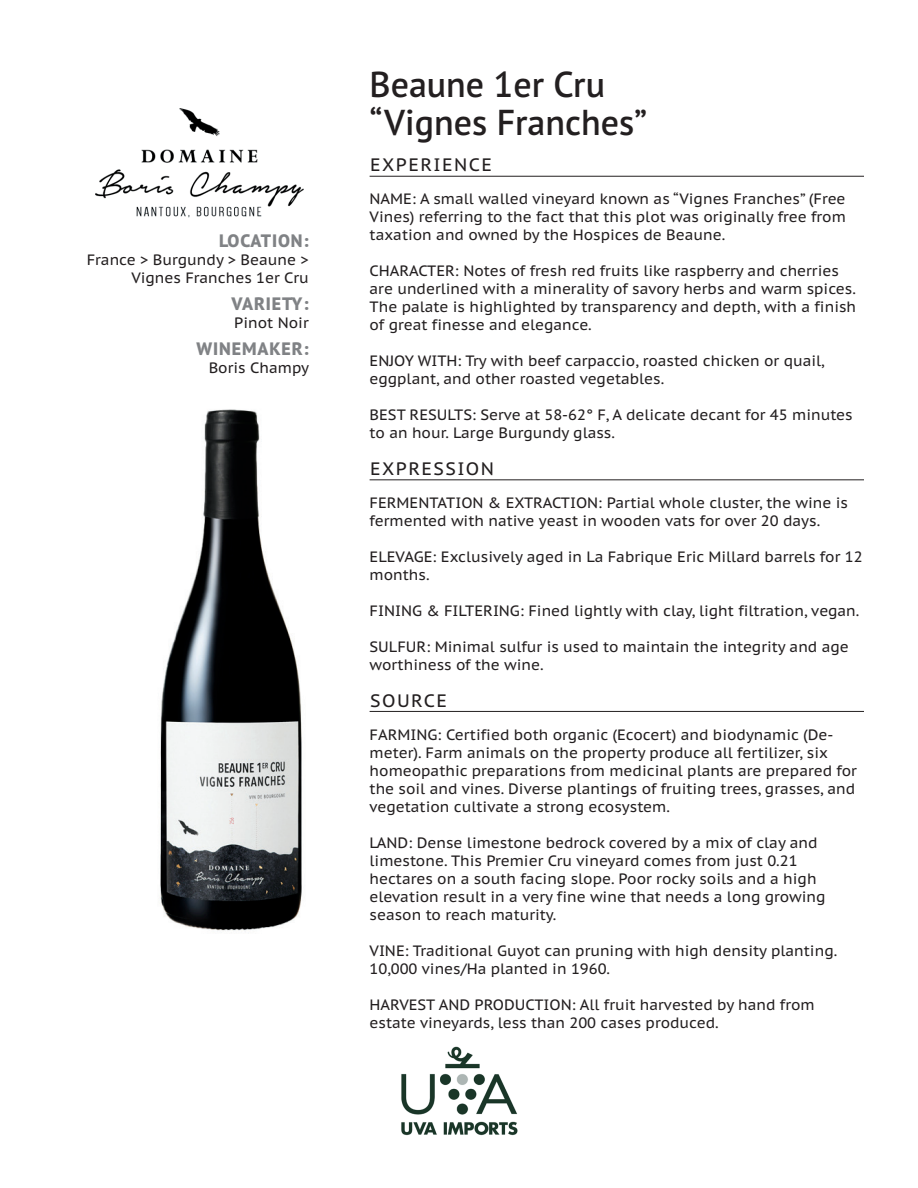
<style>
.page{position:relative;width:918px;height:1188px;background:#fff}
.page>*{position:absolute;margin:0;border:0;box-sizing:border-box;transform-origin:0 0}
.Wine_Name{font:600 36px "PT Sans Pro";color:#231f20}
.Location_Variety{font:800 18px "PT Sans Pro";letter-spacing:.05em;color:#808285}
.Section_Heder{font:18px "PT Sans Pro Caption";letter-spacing:.08em;color:#231f20}
.Category{font:15px/18px "PT Sans Pro Caption";color:#231f20}
.Location_Variety-2{font:15px "PT Sans Pro Caption";color:#231f20}
</style>
<div class="page">
<hr style="left:370px;top:176px;width:494px;height:1px;background:#231f20">
<hr style="left:370px;top:479px;width:494px;height:1px;background:#231f20">
<hr style="left:370px;top:711px;width:494px;height:1px;background:#231f20">
<img style="left:160px;top:409px;width:142px;height:522px">
<img style="left:401px;top:1046px;width:117px;height:90px">
<img style="left:95px;top:108px;width:209px;height:110px">
<p class="Location_Variety" style="left:219px;top:229px;width:91px">LOCATION:</p>
<p class="Category" style="left:87px;top:251px;width:223px;text-align:right">France &gt; Burgundy &gt; Beaune &gt;<br>Vignes Franches 1er Cru</p>
<p class="Location_Variety" style="left:232px;top:292px;width:79px">VARIETY:</p>
<p class="Location_Variety-2" style="left:234px;top:313px;width:76px">Pinot Noir</p>
<p class="Location_Variety" style="left:197px;top:337px;width:114px">WINEMAKER:</p>
<p class="Category" style="left:209px;top:359px;width:102px">Boris Champy</p>
<p class="Wine_Name" style="left:370px;top:61px;width:237px">Beaune 1er Cru</p>
<p class="Wine_Name" style="left:370px;top:99px;width:279px">“Vignes Franches”</p>
<p class="Section_Heder" style="left:370px;top:153px;width:123px">EXPERIENCE</p>
<p class="Category" style="left:370px;top:190px;width:478px;text-align:justify">NAME: A small walled vineyard known as “Vignes Franches” (Free Vines) referring to the fact that this plot was originally free from taxation and owned by the Hospices de Beaune.</p>
<p class="Category" style="left:370px;top:262px;width:488px">CHARACTER: Notes of fresh red fruits like raspberry and cherries are underlined with a minerality of savory herbs and warm spices.<br>The palate is highlighted by transparency and depth, with a finish of great finesse and elegance.</p>
<p class="Category" style="left:370px;top:352px;width:457px">ENJOY WITH: Try with beef carpaccio, roasted chicken or quail,</p>
<p class="Category" style="left:370px;top:370px;width:296px">eggplant, and other roasted vegetables.</p>
<p class="Category" style="left:370px;top:406px;width:485px">BEST RESULTS: Serve at 58-62° F, A delicate decant for 45 minutes to an hour. Large Burgundy glass.</p>
<p class="Section_Heder" style="left:370px;top:457px;width:125px">EXPRESSION</p>
<p class="Category" style="left:370px;top:493px;width:480px">FERMENTATION &amp; EXTRACTION: Partial whole cluster, the wine is fermented with native yeast in wooden vats for over 20 days.</p>
<p class="Category" style="left:370px;top:547px;width:495px">ELEVAGE: Exclusively aged in La Fabrique Eric Millard barrels for 12 months.</p>
<p class="Category" style="left:370px;top:601px;width:491px">FINING &amp; FILTERING: Fined lightly with clay, light filtration, vegan.</p>
<p class="Category" style="left:370px;top:637px;width:481px">SULFUR: Minimal sulfur is used to maintain the integrity and age worthiness of the wine.</p>
<p class="Section_Heder" style="left:370px;top:689px;width:78px">SOURCE</p>
<p class="Category" style="left:370px;top:725px;width:489px">FARMING: Certified both organic (Ecocert) and biodynamic (De&shy;meter). Farm animals on the property produce all fertilizer, six homeopathic preparations from medicinal plants are prepared for the soil and vines. Diverse plantings of fruiting trees, grasses, and vegetation cultivate a strong ecosystem.</p>
<p class="Category" style="left:370px;top:833px;width:450px">LAND: Dense limestone bedrock covered by a mix of clay and</p>
<p class="Category" style="left:370px;top:851px;width:430px">limestone. This Premier Cru vineyard comes from just 0.21</p>
<p class="Category" style="left:370px;top:869px;width:449px">hectares on a south facing slope. Poor rocky soils and a high</p>
<p class="Category" style="left:370px;top:887px;width:458px">elevation result in a very fine wine that needs a long growing</p>
<p class="Category" style="left:370px;top:905px;width:188px">season to reach maturity.</p>
<p class="Category" style="left:370px;top:941px;width:469px">VINE: Traditional Guyot can pruning with high density planting.<br>10,000 vines/Ha planted in 1960.</p>
<p class="Category" style="left:370px;top:995px;width:447px">HARVEST AND PRODUCTION: All fruit harvested by hand from</p>
<p class="Category" style="left:370px;top:1013px;width:351px">estate vineyards, less than 200 cases produced.</p>
</div>
